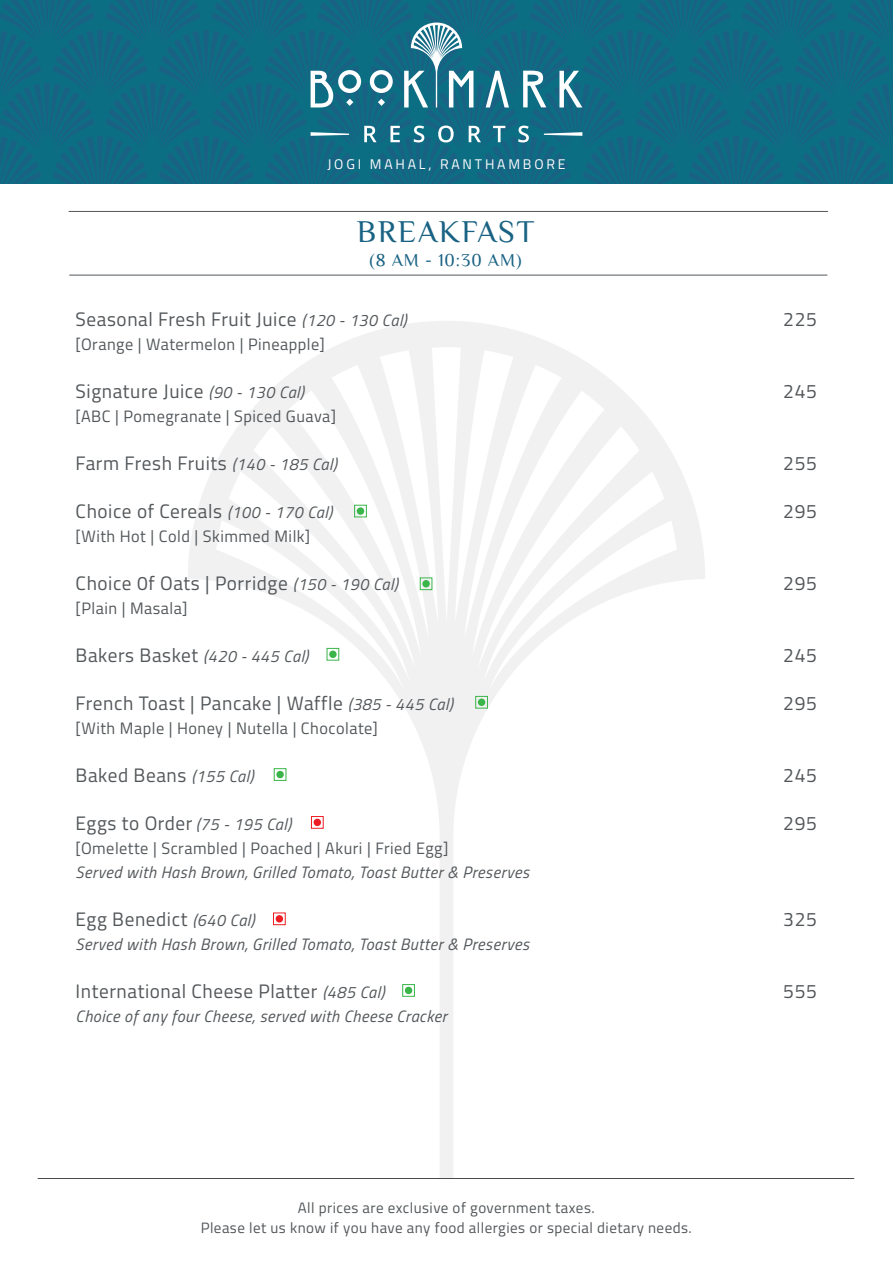
<style>
.page{position:relative;width:893px;height:1263px;background:#fff}
.page>*{position:absolute;margin:0;border:0;box-sizing:border-box;transform-origin:0 0}
.t1{font:31.5px "El Messiri";letter-spacing:.05em;color:#196283}
.t2{font:19.5px "Titillium Web";letter-spacing:.03em;color:#53575a}
.t3{font:18px "El Messiri";letter-spacing:.05em;color:#196283}
.t4{font:16.5px "Titillium Web";letter-spacing:.03em;color:#53575a}
.t5{font:italic 16.5px "Titillium Web";letter-spacing:.03em;color:#53575a}
.t6{font:15px/19.5px "Titillium Web";letter-spacing:.03em;color:#53575a;text-align:center}
.t7{font:13.95px "Titillium Web";letter-spacing:.2em;color:#fff}
.s1{font-style:italic;font-size:16.5px}
</style>
<div class="page">
<svg style="left:188px;top:321px;width:517px;height:857px"></svg>
<hr style="left:38px;top:1178px;width:816px;height:1px;background:#4b4b48">
<hr style="left:69px;top:211px;width:759px;height:1px;background:#53575a">
<hr style="left:70px;top:275px;width:757px;height:1px;background:#53575a">
<div style="left:0;top:0;width:893px;height:184px;background:#0d6d83"></div>
<div style="left:327px;top:648px;width:12px;height:12px;border:1px solid #3ab54a"></div>
<div style="left:329px;top:650px;width:8px;height:8px;background:#3ab54a;border-radius:50%"></div>
<div style="left:354px;top:505px;width:13px;height:12px;border:1px solid #3ab54a"></div>
<div style="left:357px;top:507px;width:7px;height:8px;background:#3ab54a;border-radius:50%"></div>
<div style="left:420px;top:578px;width:12px;height:12px;border:1px solid #3ab54a"></div>
<div style="left:422px;top:580px;width:8px;height:7px;background:#3ab54a;border-radius:50%"></div>
<div style="left:475px;top:696px;width:13px;height:12px;border:1px solid #3ab54a"></div>
<div style="left:478px;top:698px;width:7px;height:8px;background:#3ab54a;border-radius:50%"></div>
<div style="left:274px;top:768px;width:12px;height:13px;border:1px solid #3ab54a"></div>
<div style="left:276px;top:771px;width:8px;height:7px;background:#3ab54a;border-radius:50%"></div>
<div style="left:311px;top:816px;width:12px;height:12px;border:1px solid #ee1d23"></div>
<div style="left:314px;top:819px;width:7px;height:7px;background:#ee1d23;border-radius:50%"></div>
<div style="left:402px;top:984px;width:13px;height:12px;border:1px solid #3ab54a"></div>
<div style="left:405px;top:987px;width:7px;height:7px;background:#3ab54a;border-radius:50%"></div>
<div style="left:273px;top:913px;width:12px;height:12px;border:1px solid #ee1d23"></div>
<div style="left:276px;top:915px;width:7px;height:7px;background:#ee1d23;border-radius:50%"></div>
<svg style="left:378px;top:99px;width:7px;height:7px"></svg>
<svg style="left:311px;top:70px;width:50px;height:37px"></svg>
<svg style="left:370px;top:70px;width:23px;height:23px"></svg>
<svg style="left:404px;top:23px;width:69px;height:84px"></svg>
<svg style="left:486px;top:71px;width:23px;height:36px"></svg>
<svg style="left:559px;top:71px;width:23px;height:36px"></svg>
<svg style="left:523px;top:71px;width:23px;height:36px"></svg>
<svg style="left:364px;top:126px;width:13px;height:16px"></svg>
<svg style="left:390px;top:126px;width:10px;height:16px"></svg>
<svg style="left:414px;top:126px;width:10px;height:16px"></svg>
<svg style="left:438px;top:126px;width:16px;height:16px"></svg>
<svg style="left:469px;top:126px;width:12px;height:16px"></svg>
<svg style="left:493px;top:126px;width:12px;height:16px"></svg>
<svg style="left:518px;top:126px;width:11px;height:16px"></svg>
<svg style="left:311px;top:132px;width:38px;height:4px"></svg>
<svg style="left:544px;top:132px;width:38px;height:4px"></svg>
<p class="t7" style="left:327px;top:158px;width:240px">JOGI MAHAL, RANTHAMBORE</p>
<h1 class="t1" style="left:357px;top:220px;width:179px">BREAKFAST</h1>
<p class="t3" style="left:370px;top:253px;width:153px">(8 AM - 10:30 AM)</p>
<p class="t2" style="left:76px;top:311px;width:332px">Seasonal Fresh Fruit Juice <span class="s1">(120 - 130 Cal)</span></p>
<p class="t4" style="left:76px;top:337px;width:251px">[Orange | Watermelon | Pineapple]</p>
<p class="t2" style="left:76px;top:383px;width:230px">Signature Juice <span class="s1">(90 - 130 Cal)</span></p>
<p class="t4" style="left:76px;top:409px;width:262px">[ABC | Pomegranate | Spiced Guava]</p>
<p class="t2" style="left:76px;top:455px;width:263px">Farm Fresh Fruits <span class="s1">(140 - 185 Cal)</span></p>
<p class="t2" style="left:76px;top:503px;width:258px">Choice of Cereals <span class="s1">(100 - 170 Cal)</span></p>
<p class="t4" style="left:76px;top:529px;width:236px">[With Hot | Cold | Skimmed Milk]</p>
<p class="t2" style="left:76px;top:575px;width:324px">Choice 0f Oats | Porridge <span class="s1">(150 - 190 Cal)</span></p>
<p class="t4" style="left:76px;top:601px;width:113px">[Plain | Masala]</p>
<p class="t2" style="left:76px;top:647px;width:234px">Bakers Basket <span class="s1">(420 - 445 Cal)</span></p>
<p class="t2" style="left:76px;top:695px;width:379px">French Toast | Pancake | Waffle <span class="s1">(385 - 445 Cal)</span></p>
<p class="t4" style="left:76px;top:721px;width:304px">[With Maple | Honey | Nutella | Chocolate]</p>
<p class="t2" style="left:76px;top:767px;width:179px">Baked Beans <span class="s1">(155 Cal)</span></p>
<p class="t2" style="left:76px;top:815px;width:217px">Eggs to Order <span class="s1">(75 - 195 Cal)</span></p>
<p class="t4" style="left:76px;top:841px;width:374px">[Omelette | Scrambled | Poached | Akuri | Fried Egg]</p>
<p class="t5" style="left:76px;top:865px;width:455px">Served with Hash Brown, Grilled Tomato, Toast Butter &amp; Preserves</p>
<p class="t2" style="left:76px;top:911px;width:180px">Egg Benedict <span class="s1">(640 Cal)</span></p>
<p class="t5" style="left:76px;top:937px;width:455px">Served with Hash Brown, Grilled Tomato, Toast Butter &amp; Preserves</p>
<p class="t2" style="left:76px;top:983px;width:310px">International Cheese Platter <span class="s1">(485 Cal)</span></p>
<p class="t5" style="left:76px;top:1009px;width:373px">Choice of any four Cheese, served with Cheese Cracker</p>
<p class="t6" style="left:201px;top:1199px;width:492px">All prices are exclusive of government taxes.<br>Please let us know if you have any food allergies or special dietary needs.</p>
<p class="t2" style="left:783px;top:311px;width:35px">225</p>
<p class="t2" style="left:783px;top:383px;width:35px">245</p>
<p class="t2" style="left:783px;top:455px;width:35px">255</p>
<p class="t2" style="left:783px;top:503px;width:35px">295</p>
<p class="t2" style="left:783px;top:575px;width:35px">295</p>
<p class="t2" style="left:783px;top:647px;width:35px">245</p>
<p class="t2" style="left:783px;top:695px;width:35px">295</p>
<p class="t2" style="left:783px;top:767px;width:35px">245</p>
<p class="t2" style="left:783px;top:815px;width:35px">295</p>
<p class="t2" style="left:783px;top:911px;width:35px">325</p>
<p class="t2" style="left:783px;top:983px;width:35px">555</p>
</div>
